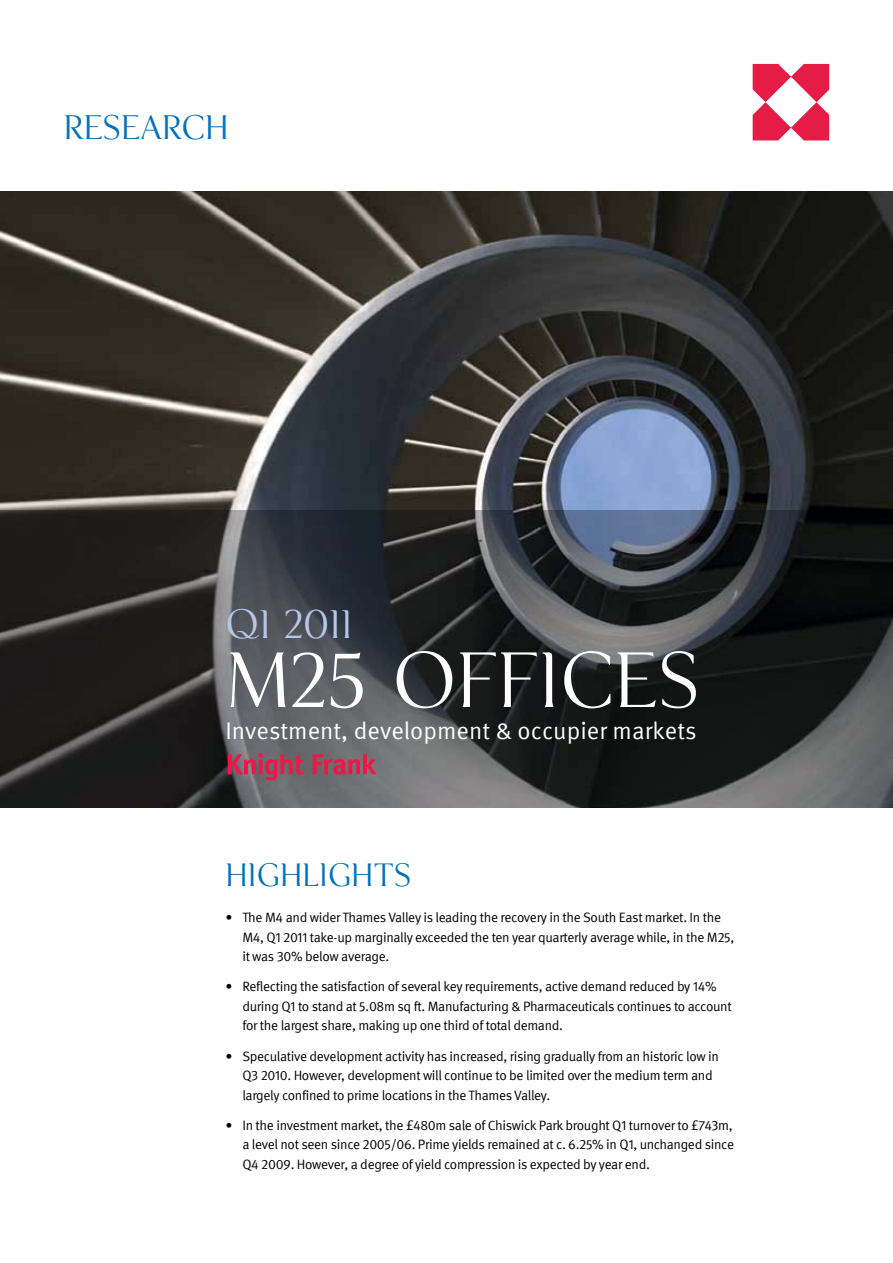
<style>
.page{position:relative;width:893px;height:1263px;background:#fff}
.page>*{position:absolute;margin:0;border:0;box-sizing:border-box;transform-origin:0 0}
.t1{font:69px "KF Display";color:#fff}
.t2{font:36px "KF Display";color:#b5c6e6}
.t3{font:30px "KF Display";color:#0070b9}
.t4{font:28.5px "KF Display";color:#0070b9}
.t5{font:24px "KF Meta OT";color:#fff}
.t6{font:13.5px/19.5px "KF Meta OT";letter-spacing:-.025em;color:#000}
</style>
<div class="page">
<img style="left:0;top:191px;width:893px;height:319px">
<svg style="left:0;top:510px;width:893px;height:298px;background:#333537"></svg>
<svg style="left:228px;top:753px;width:148px;height:27px;background:#975062"></svg>
<svg style="left:753px;top:64px;width:76px;height:76px"></svg>
<h3 class="t3" style="left:64px;top:109px;width:166px">RESEARCH</h3>
<h2 class="t2" style="left:225px;top:603px;width:129px">Q1 2011</h2>
<h1 class="t1" style="left:225px;top:640px;width:477px">M25 OFFICES</h1>
<h3 class="t5" style="left:225px;top:716px;width:473px">Investment, development &amp; occupier markets</h3>
<h3 class="t4" style="left:225px;top:858px;width:188px">HIGHLIGHTS</h3>
<p class="t6" style="left:242px;top:908px;width:493px;text-indent:-17px">• The M4 and wider Thames Valley is leading the recovery in the South East market. In the<br>M4, Q1 2011 take-up marginally exceeded the ten year quarterly average while, in the M25, it was 30% below average.</p>
<p class="t6" style="left:242px;top:977px;width:491px;text-indent:-17px">• Reflecting the satisfaction of several key requirements, active demand reduced by 14% during Q1 to stand at 5.08m sq ft. Manufacturing &amp; Pharmaceuticals continues to account for the largest share, making up one third of total demand.</p>
<p class="t6" style="left:242px;top:1046px;width:478px;text-indent:-17px">• Speculative development activity has increased, rising gradually from an historic low in<br>Q3 2010. However, development will continue to be limited over the medium term and largely confined to prime locations in the Thames Valley.</p>
<p class="t6" style="left:242px;top:1115px;width:493px;text-align:justify;text-indent:-17px">• In the investment market, the £480m sale of Chiswick Park brought Q1 turnover to £743m, a level not seen since 2005/06. Prime yields remained at c. 6.25% in Q1, unchanged since Q4 2009. However, a degree of yield compression is expected by year end.</p>
</div>
